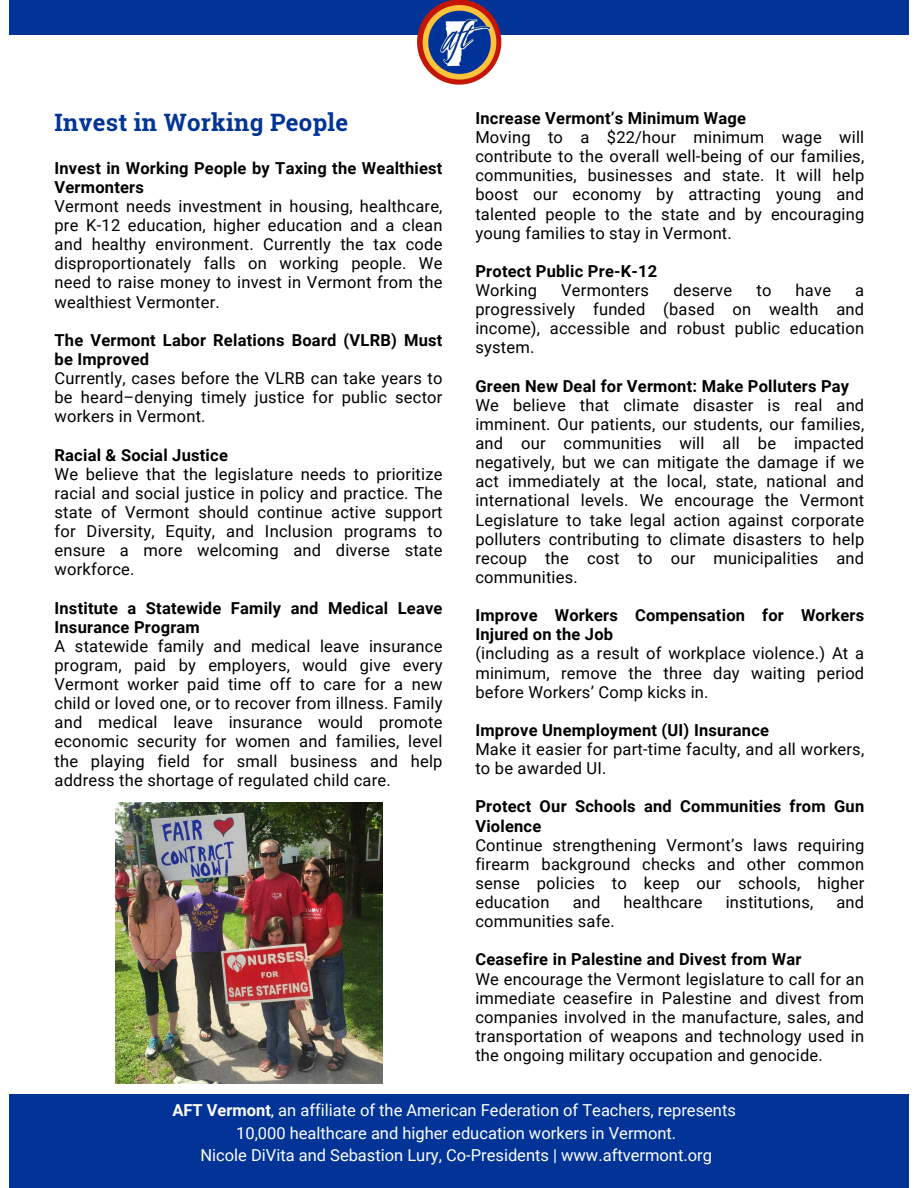
<style>
.page{position:relative;width:918px;height:1188px;background:#fff}
.page>*{position:absolute;margin:0;border:0;box-sizing:border-box;transform-origin:0 0}
.t1{font:700 24px "Roboto Slab";letter-spacing:.015em;color:#023397}
.t2{font:16.5px/19.2px "Roboto";letter-spacing:.015em;color:#000;text-align:justify}
.t3{font:700 16.5px/19.2px "Roboto";letter-spacing:.015em;color:#000}
.t4{font:16.5px "Roboto";color:#fff}
.s1{font-weight:700}
</style>
<div class="page">
<div style="left:9px;top:1094px;width:900px;height:94px;background:#023397"></div>
<img style="left:115px;top:802px;width:267px;height:281px">
<div style="left:9px;top:0;width:900px;height:34px;background:#023397"></div>
<img style="left:416px;top:0;width:87px;height:85px">
<p class="t1" style="left:55px;top:106px;width:295px">Invest in Working People</p>
<p class="t3" style="left:55px;top:158px;width:390px">Invest in Working People by Taxing the Wealthiest<br>Vermonters</p>
<h1 class="t2" style="left:55px;top:197px;width:390px">Vermont needs investment in housing, healthcare, pre K-12 education, higher education and a clean and healthy environment. Currently the tax code disproportionately falls on working people. We need to raise money to invest in Vermont from the wealthiest Vermonter.</h1>
<p class="t3" style="left:55px;top:331px;width:390px">The Vermont Labor Relations Board (VLRB) Must be Improved</p>
<p class="t2" style="left:55px;top:369px;width:390px">Currently, cases before the VLRB can take years to be heard–denying timely justice for public sector workers in Vermont.</p>
<p class="t3" style="left:55px;top:445px;width:175px">Racial &amp; Social Justice</p>
<p class="t2" style="left:55px;top:464px;width:390px">We believe that the legislature needs to prioritize racial and social justice in policy and practice. The state of Vermont should continue active support for Diversity, Equity, and Inclusion programs to ensure a more welcoming and diverse state workforce.</p>
<p class="t3" style="left:55px;top:598px;width:390px">Institute a Statewide Family and Medical Leave<br>Insurance Program</p>
<p class="t2" style="left:55px;top:637px;width:390px">A statewide family and medical leave insurance program, paid by employers, would give every Vermont worker paid time off to care for a new child or loved one, or to recover from illness. Family and medical leave insurance would promote economic security for women and families, level the playing field for small business and help address the shortage of regulated child care.</p>
<p class="t3" style="left:475px;top:109px;width:272px">Increase Vermont’s Minimum Wage</p>
<p class="t2" style="left:475px;top:128px;width:390px">Moving to a $22/hour minimum wage will contribute to the overall well-being of our families, communities, businesses and state. It will help boost our economy by attracting young and talented people to the state and by encouraging young families to stay in Vermont.</p>
<p class="t3" style="left:475px;top:262px;width:183px">Protect Public Pre-K-12</p>
<p class="t2" style="left:475px;top:281px;width:63px">Working</p>
<p class="t2" style="left:561px;top:281px;width:89px">Vermonters</p>
<p class="t2" style="left:673px;top:281px;width:60px">deserve</p>
<p class="t2" style="left:756px;top:281px;width:17px">to</p>
<p class="t2" style="left:796px;top:281px;width:37px">have</p>
<p class="t2" style="left:475px;top:281px;width:390px;text-indent:380px">a progressively funded (based on wealth and income), accessible and robust public education system.</p>
<p class="t3" style="left:475px;top:376px;width:375px">Green New Deal for Vermont: Make Polluters Pay</p>
<p class="t2" style="left:475px;top:396px;width:390px">We believe that climate disaster is real and imminent. Our patients, our students, our families, and our communities will all be impacted negatively, but we can mitigate the damage if we act immediately at the local, state, national and international levels. We encourage the Vermont Legislature to take legal action against corporate polluters contributing to climate disasters to help recoup the cost to our municipalities and communities.</p>
<p class="t3" style="left:475px;top:606px;width:390px">Improve Workers Compensation for Workers<br>Injured on the Job</p>
<p class="t2" style="left:475px;top:644px;width:390px">(including as a result of workplace violence.) At a minimum, remove the three day waiting period before Workers’ Comp kicks in.</p>
<p class="t3" style="left:475px;top:721px;width:295px">Improve Unemployment (UI) Insurance</p>
<p class="t2" style="left:475px;top:740px;width:390px">Make it easier for part-time faculty, and all workers, to be awarded UI.</p>
<p class="t3" style="left:475px;top:797px;width:390px">Protect Our Schools and Communities from Gun<br>Violence</p>
<p class="t2" style="left:475px;top:835px;width:390px">Continue strengthening Vermont’s laws requiring firearm background checks and other common sense policies to keep our schools, higher education</p>
<p class="t2" style="left:573px;top:893px;width:29px">and</p>
<p class="t2" style="left:624px;top:893px;width:81px">healthcare</p>
<p class="t2" style="left:726px;top:893px;width:89px">institutions,</p>
<p class="t2" style="left:836px;top:893px;width:29px">and</p>
<p class="t2" style="left:475px;top:912px;width:141px">communities safe.</p>
<p class="t3" style="left:475px;top:950px;width:328px">Ceasefire in Palestine and Divest from War</p>
<p class="t2" style="left:475px;top:969px;width:390px">We encourage the Vermont legislature to call for an immediate ceasefire in Palestine and divest from companies involved in the manufacture, sales, and transportation of weapons and technology used in the ongoing military occupation and genocide.</p>
<p class="t4" style="left:172px;top:1101px;width:565px"><span class="s1">AFT Vermont</span>, an affiliate of the American Federation of Teachers, represents</p>
<p class="t4" style="left:236px;top:1123px;width:442px">10,000 healthcare and higher education workers in Vermont.</p>
<p class="t4" style="left:200px;top:1146px;width:513px">Nicole DiVita and Sebastion Lury, Co-Presidents | www.aftvermont.org</p>
</div>
